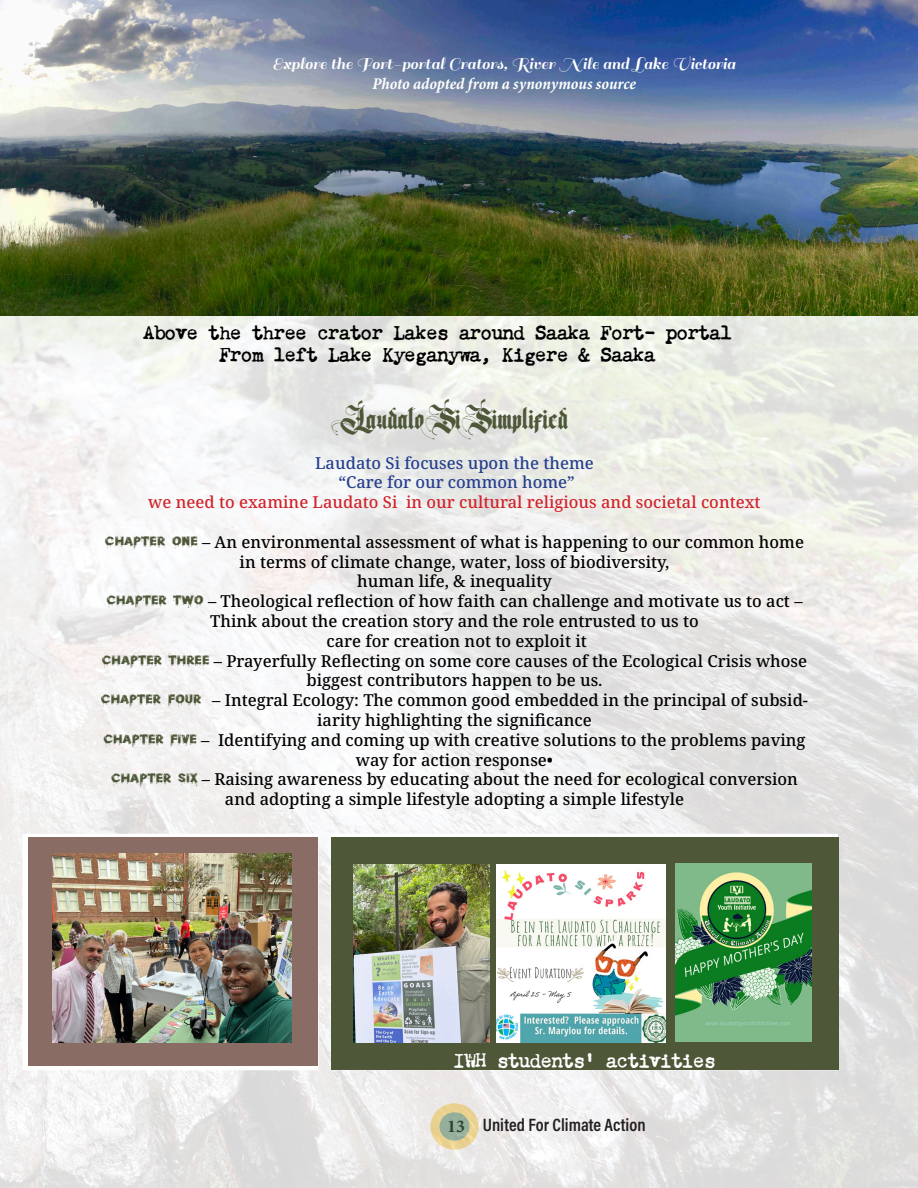
<style>
.page{position:relative;width:918px;height:1188px;background:#fff}
.page>*{position:absolute;margin:0;border:0;box-sizing:border-box;transform-origin:0 0}
.t1{font:21px "Magnificent Personal Use";color:#4e5839}
.t2{font:500 18px "Chandler 42";color:#000}
.t3{font:18px "Sail";color:#fff}
.t4{font:18px "Acumin Variable Concept";color:#231f20}
.t5{font:500 18px "Chandler 42";color:#fff}
.t6{font:500 16.5px/19.8px "Noto Serif";color:#000;text-align:center}
.t7{font:500 16.5px "Noto Serif";color:#d1232a}
.t8{font:500 16.5px "Noto Serif";color:#253f8e}
.t9{font:italic 700 condensed 16.5px "Minion Pro";letter-spacing:-.005em;color:#fff}
.s1{font-family:"Paint Drops";font-weight:400;color:#4e5839}
.s2{font-family:"Minion Pro";font-weight:700}
</style>
<div class="page">
<img style="left:0;top:316px;width:918px;height:872px">
<div style="left:22px;top:834px;width:297px;height:236px;border:15px solid #fff"></div>
<div style="left:28px;top:838px;width:290px;height:228px;background:#896d65"></div>
<div style="left:331px;top:838px;width:507px;height:232px;background:#4e5839"></div>
<img style="left:53px;top:854px;width:238px;height:189px">
<img style="left:497px;top:865px;width:168px;height:178px">
<img style="left:676px;top:864px;width:136px;height:178px">
<img style="left:353px;top:865px;width:136px;height:178px">
<img style="left:0;top:0;width:918px;height:316px">
<p class="t3" style="left:273px;top:54px;width:465px">Explore the Fort-portal Crators, River Nile and Lake Victoria</p>
<p class="t9" style="left:372px;top:73px;width:265px">Photo adopted from a synonymous source</p>
<p class="t2" style="left:144px;top:323px;width:590px">Above the three crator Lakes around Saaka Fort- portal</p>
<p class="t2" style="left:220px;top:344px;width:437px">From left Lake Kyeganywa, Kigere &amp; Saaka</p>
<p class="t1" style="left:340px;top:409px;width:231px">Laudato Si Simplified</p>
<p class="t8" style="left:315px;top:451px;width:280px">Laudato Si focuses upon the theme</p>
<p class="t8" style="left:338px;top:471px;width:238px">“Care for our common home”</p>
<p class="t7" style="left:148px;top:491px;width:614px">we need to examine Laudato Si in our cultural religious and societal context</p>
<p class="t6" style="left:105px;top:532px;width:701px"><span class="s1">CHAPTER ONE</span> – An environmental assessment of what is happening to our common home in terms of climate change, water, loss of biodiversity,</p>
<p class="t6" style="left:357px;top:572px;width:196px">human life, &amp; inequality</p>
<p class="t6" style="left:106px;top:592px;width:698px"><span class="s1">CHAPTER TWO</span> – Theological reflection of how faith can challenge and motivate us to act –<br>Think about the creation story and the role entrusted to us to</p>
<p class="t6" style="left:326px;top:631px;width:262px">care for creation not to exploit it</p>
<p class="t6" style="left:102px;top:651px;width:707px"><span class="s1">CHAPTER THREE</span> – Prayerfully Reflecting on some core causes of the Ecological Crisis whose</p>
<p class="t6" style="left:306px;top:671px;width:298px">biggest contributors happen to be us.</p>
<p class="t6" style="left:101px;top:691px;width:709px"><span class="s1">CHAPTER FOUR</span> – Integral Ecology: The common good embedded in the principal of subsid&shy;iarity highlighting the significance</p>
<p class="t6" style="left:103px;top:730px;width:704px"><span class="s1">CHAPTER FIVE</span> – Identifying and coming up with creative solutions to the problems paving way for action response•</p>
<p class="t6" style="left:111px;top:770px;width:688px"><span class="s1">CHAPTER SIX</span> – Raising awareness by educating about the need for ecological conversion and adopting a simple lifestyle adopting a simple lifestyle</p>
<p class="t5" style="left:454px;top:1050px;width:263px">IWH students’ activities</p>
<p class="t4" style="left:447px;top:1113px;width:200px"><span class="s2">13</span> United For Climate Action</p>
</div>
